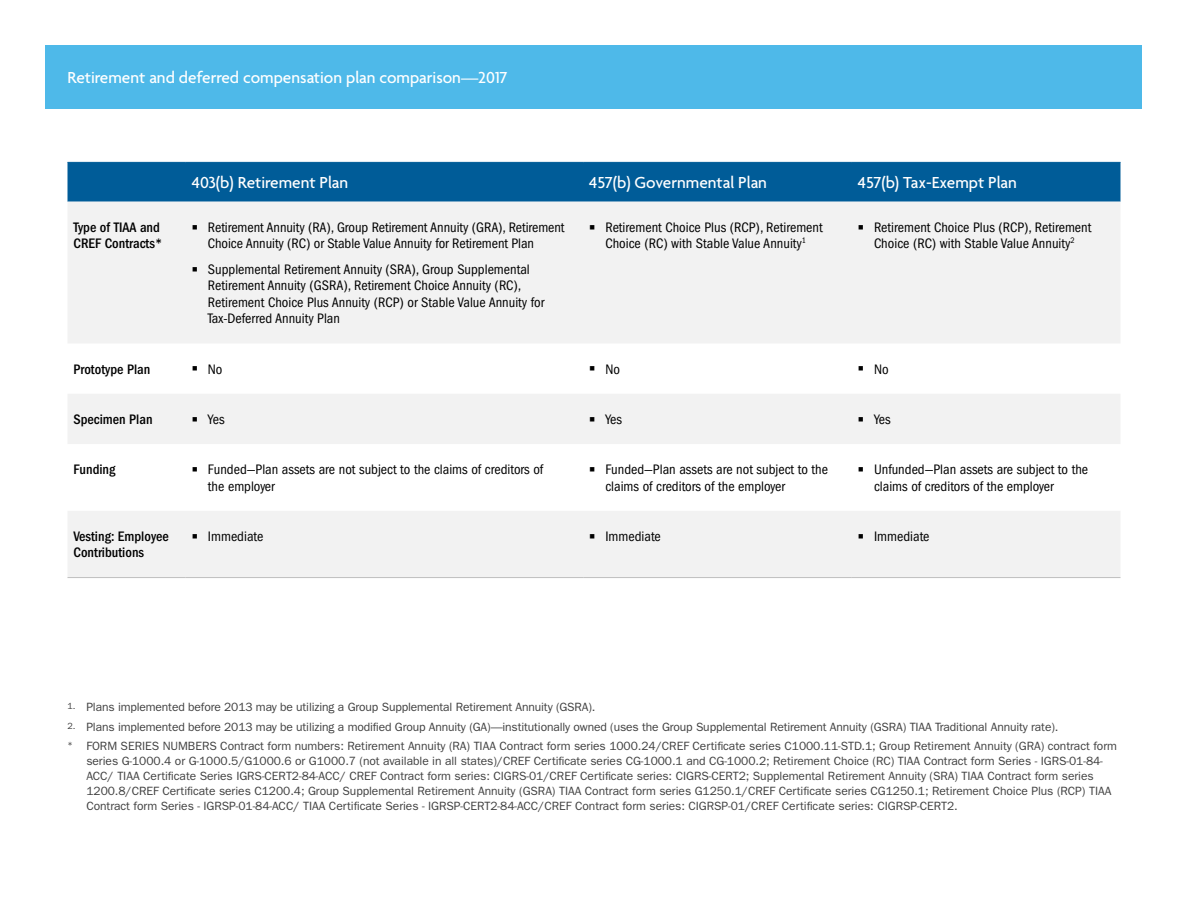
<style>
.page{position:relative;width:1188px;height:918px;background:#fff}
.page>*{position:absolute;margin:0;border:0;box-sizing:border-box;transform-origin:0 0}
.t1{font:500 17.25px "Agenda";color:#fff}
.t2{font:condensed 14.25px/16.5px "ITC Franklin Gothic Std";color:#000}
.t3{font:500 condensed 14.25px/16.5px "ITC Franklin Gothic Std";color:#000}
.t4{font:12px/15px "ITC Franklin Gothic Std";letter-spacing:-.005em;color:#404040}
</style>
<div class="page">
<div style="left:46px;top:46px;width:1096px;height:63px;background:#4eb9e9"></div>
<div style="left:68px;top:163px;width:1052px;height:39px;background:#005c98"></div>
<svg style="left:68px;top:202px;width:1052px;height:375px;fill:#f2f2f2"></svg>
<hr style="left:68px;top:162px;width:118px;height:1px;background:#005c98">
<hr style="left:186px;top:162px;width:397px;height:1px;background:#005c98">
<hr style="left:583px;top:162px;width:269px;height:1px;background:#005c98">
<hr style="left:852px;top:162px;width:269px;height:1px;background:#005c98">
<hr style="left:68px;top:577px;width:118px;height:1px;background:#bfbfbf">
<hr style="left:186px;top:577px;width:397px;height:1px;background:#bfbfbf">
<hr style="left:583px;top:577px;width:269px;height:1px;background:#bfbfbf">
<hr style="left:852px;top:577px;width:269px;height:1px;background:#bfbfbf">
<svg style="left:193px;top:225px;width:4px;height:4px"></svg>
<svg style="left:193px;top:267px;width:4px;height:4px"></svg>
<svg style="left:590px;top:225px;width:5px;height:4px"></svg>
<svg style="left:859px;top:225px;width:4px;height:4px"></svg>
<svg style="left:193px;top:366px;width:4px;height:5px"></svg>
<svg style="left:590px;top:366px;width:5px;height:5px"></svg>
<svg style="left:859px;top:366px;width:4px;height:5px"></svg>
<svg style="left:193px;top:417px;width:4px;height:4px"></svg>
<svg style="left:590px;top:417px;width:5px;height:4px"></svg>
<svg style="left:859px;top:417px;width:4px;height:4px"></svg>
<svg style="left:193px;top:467px;width:4px;height:4px"></svg>
<svg style="left:590px;top:467px;width:5px;height:4px"></svg>
<svg style="left:859px;top:467px;width:4px;height:4px"></svg>
<svg style="left:193px;top:534px;width:4px;height:4px"></svg>
<svg style="left:590px;top:534px;width:5px;height:4px"></svg>
<svg style="left:859px;top:534px;width:4px;height:4px"></svg>
<h1 class="t1" style="left:68px;top:68px;width:442px">Retirement and deferred compensation plan comparison—2017</h1>
<h1 class="t1" style="left:192px;top:173px;width:158px">403(b) Retirement Plan</h1>
<h1 class="t1" style="left:589px;top:173px;width:179px">457(b) Governmental Plan</h1>
<h1 class="t1" style="left:858px;top:173px;width:161px">457(b) Tax-Exempt Plan</h1>
<p class="t3" style="left:74px;top:219px;width:90px">Type of TIAA and<br>CREF Contracts*</p>
<p class="t2" style="left:208px;top:219px;width:358px">Retirement Annuity (RA), Group Retirement Annuity (GRA), Retirement<br>Choice Annuity (RC) or Stable Value Annuity for Retirement Plan</p>
<p class="t2" style="left:208px;top:261px;width:338px">Supplemental Retirement Annuity (SRA), Group Supplemental Retirement Annuity (GSRA), Retirement Choice Annuity (RC), Retirement Choice Plus Annuity (RCP) or Stable Value Annuity for Tax-Deferred Annuity Plan</p>
<p class="t2" style="left:605px;top:219px;width:219px">Retirement Choice Plus (RCP), Retirement<br>Choice (RC) with Stable Value Annuity<sup>1</sup></p>
<p class="t2" style="left:874px;top:219px;width:219px">Retirement Choice Plus (RCP), Retirement<br>Choice (RC) with Stable Value Annuity<sup>2</sup></p>
<p class="t3" style="left:74px;top:361px;width:78px">Prototype Plan</p>
<p class="t2" style="left:208px;top:361px;width:16px">No</p>
<p class="t2" style="left:605px;top:361px;width:16px">No</p>
<p class="t2" style="left:874px;top:361px;width:16px">No</p>
<p class="t3" style="left:73px;top:411px;width:81px">Specimen Plan</p>
<p class="t2" style="left:208px;top:411px;width:18px">Yes</p>
<p class="t2" style="left:605px;top:411px;width:18px">Yes</p>
<p class="t2" style="left:874px;top:411px;width:18px">Yes</p>
<p class="t3" style="left:73px;top:461px;width:44px">Funding</p>
<p class="t2" style="left:208px;top:461px;width:337px">Funded—Plan assets are not subject to the claims of creditors of the employer</p>
<p class="t2" style="left:605px;top:461px;width:224px">Funded—Plan assets are not subject to the claims of creditors of the employer</p>
<p class="t2" style="left:874px;top:461px;width:216px">Unfunded—Plan assets are subject to the claims of creditors of the employer</p>
<p class="t3" style="left:73px;top:528px;width:97px">Vesting: Employee<br>Contributions</p>
<p class="t2" style="left:208px;top:528px;width:57px">Immediate</p>
<p class="t2" style="left:605px;top:528px;width:57px">Immediate</p>
<p class="t2" style="left:874px;top:528px;width:57px">Immediate</p>
<p class="t4" style="left:68px;top:700px;width:530px"><sup>1.</sup> Plans implemented before 2013 may be utilizing a Group Supplemental Retirement Annuity (GSRA).</p>
<p class="t4" style="left:68px;top:717px;width:1051px;line-height:19.5px"><sup>2.</sup> Plans implemented before 2013 may be utilizing a modified Group Annuity (GA)—institutionally owned (uses the Group Supplemental Retirement Annuity (GSRA) TIAA Traditional Annuity rate).<br><sup>*</sup> FORM SERIES NUMBERS Contract form numbers: Retirement Annuity (RA) TIAA Contract form series 1000.24/CREF Certificate series C1000.11-STD.1; Group Retirement Annuity (GRA) contract form</p>
<p class="t4" style="left:86px;top:754px;width:1027px">series G-1000.4 or G-1000.5/G1000.6 or G1000.7 (not available in all states)/CREF Certificate series CG-1000.1 and CG-1000.2; Retirement Choice (RC) TIAA Contract form Series - IGRS-01-84- ACC/ TIAA Certificate Series IGRS-CERT2-84-ACC/ CREF Contract form series: CIGRS-01/CREF Certificate series: CIGRS-CERT2; Supplemental Retirement Annuity (SRA) TIAA Contract form series 1200.8/CREF Certificate series C1200.4; Group Supplemental Retirement Annuity (GSRA) TIAA Contract form series G1250.1/CREF Certificate series CG1250.1; Retirement Choice Plus (RCP) TIAA Contract form Series - IGRSP-01-84-ACC/ TIAA Certificate Series - IGRSP-CERT2-84-ACC/CREF Contract form series: CIGRSP-01/CREF Certificate series: CIGRSP-CERT2.</p>
</div>
